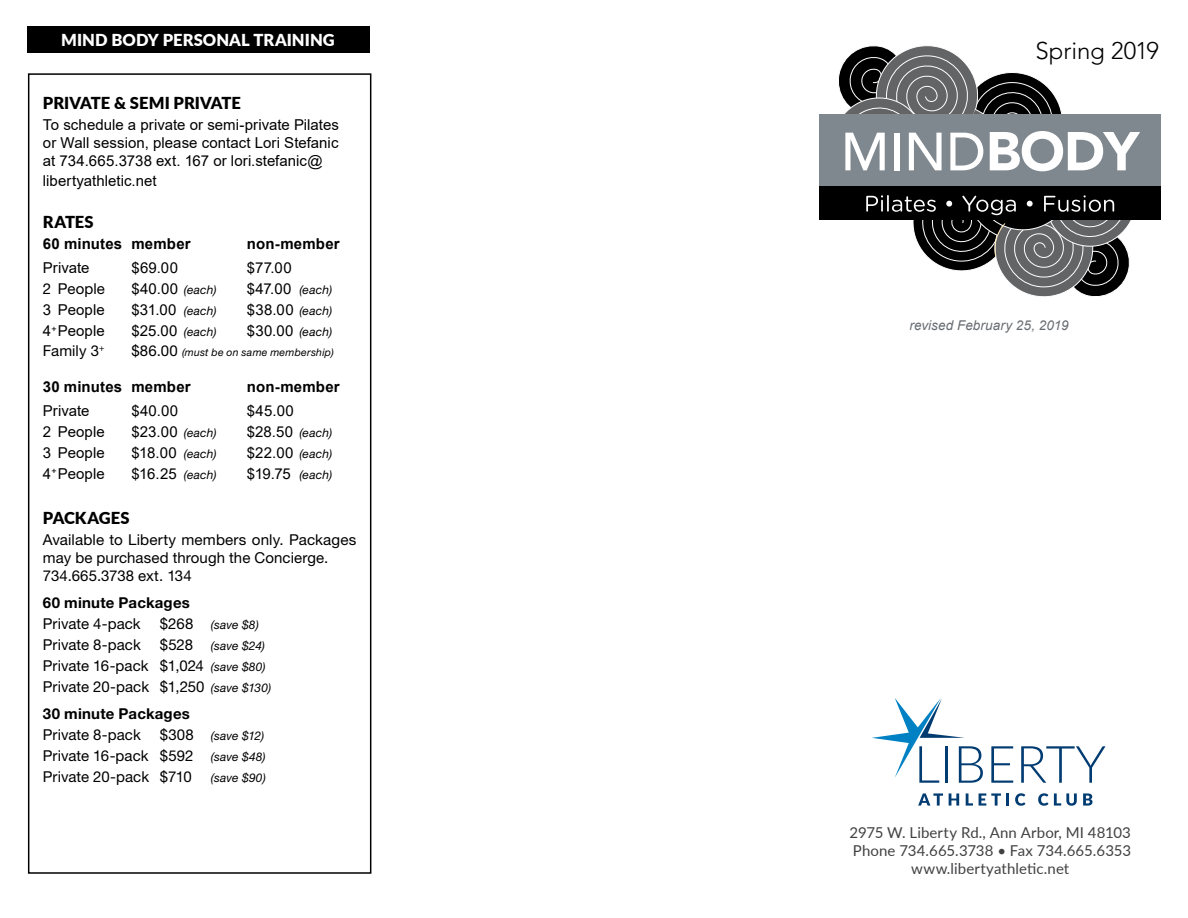
<style>
.page{position:relative;width:1188px;height:918px;background:#fff}
.page>*{position:absolute;margin:0;border:0;box-sizing:border-box;transform-origin:0 0}
.t1{font:500 53.25px "Avenir LT Std";color:#fff}
.t2{font:300 24px "Avenir LT Std";letter-spacing:-.005em;color:#000}
.t3{font:900 16.5px "Lato";letter-spacing:-.005em;color:#000}
.t4{font:900 16.5px "Lato";letter-spacing:.005em;color:#fff}
.t5{font:15px/18px "Arial";letter-spacing:.005em;color:#000;text-align:justify}
.t6{font:15px/18px "Helvetica Neue LT Std";letter-spacing:.005em;color:#000}
.t7{font:15px/18px "Lato";letter-spacing:.005em;color:#414042;text-align:center}
.t8{font:700 15px "Arial";letter-spacing:.01em;color:#000}
.t9{font:700 15px "Helvetica Neue LT Std";letter-spacing:.01em;color:#000}
.t10{font:italic 13.5px "Arial";letter-spacing:.005em;color:#676c72}
.t11{font:italic 12px "Helvetica Neue LT Std";letter-spacing:.005em;color:#000}
.t12{font:italic 10.5px "Helvetica Neue LT Std";letter-spacing:.025em;color:#000}
.s1{font-family:"Helvetica Neue LT Std";font-style:italic;font-size:12px}
.s2{font-style:normal;font-size:15px}
.s3{font-style:italic;font-size:12px}
.s4{font-weight:900;font-size:54.15px}
</style>
<div class="page">
<div style="left:819px;top:114px;width:342px;height:72px;background:#80888f"></div>
<div style="left:819px;top:186px;width:342px;height:33px;background:#000"></div>
<svg style="left:824px;top:45px;width:319px;height:252px"></svg>
<svg style="left:872px;top:698px;width:111px;height:85px"></svg>
<svg style="left:991px;top:746px;width:22px;height:37px"></svg>
<svg style="left:1021px;top:746px;width:84px;height:37px"></svg>
<svg style="left:918px;top:793px;width:25px;height:13px"></svg>
<svg style="left:949px;top:793px;width:10px;height:13px"></svg>
<svg style="left:966px;top:793px;width:7px;height:13px"></svg>
<svg style="left:979px;top:793px;width:22px;height:13px"></svg>
<svg style="left:1007px;top:793px;width:2px;height:13px"></svg>
<svg style="left:1015px;top:793px;width:10px;height:13px"></svg>
<svg style="left:1038px;top:793px;width:39px;height:13px"></svg>
<svg style="left:1083px;top:793px;width:10px;height:13px"></svg>
<div style="left:28px;top:73px;width:343px;height:801px;border:2px solid #000"></div>
<div style="left:27px;top:26px;width:342px;height:27px;background:#000"></div>
<p class="t4" style="left:61px;top:27px;width:275px">MIND BODY PERSONAL TRAINING</p>
<p class="t3" style="left:43px;top:91px;width:199px">PRIVATE &amp; SEMI PRIVATE</p>
<p class="t5" style="left:43px;top:116px;width:297px">To schedule a private or semi-private Pilates or Wall session, please contact Lori Stefanic at 734.665.3738 ext. 167 or lori.stefanic@</p>
<p class="t5" style="left:43px;top:172px;width:115px">libertyathletic.net</p>
<p class="t3" style="left:43px;top:210px;width:52px">RATES</p>
<p class="t8" style="left:43px;top:233px;width:149px">60 minutes member</p>
<p class="t8" style="left:247px;top:233px;width:94px">non-member</p>
<p class="t5" style="left:43px;top:259px;width:48px">Private</p>
<p class="t5" style="left:131px;top:259px;width:48px">$69.00</p>
<p class="t5" style="left:247px;top:259px;width:46px">$77.00</p>
<p class="t6" style="left:43px;top:280px;width:63px">2 People</p>
<p class="t5" style="left:131px;top:280px;width:87px">$40.00 <span class="s1">(each)</span></p>
<p class="t5" style="left:247px;top:280px;width:87px">$47.00 <span class="s1">(each)</span></p>
<p class="t5" style="left:43px;top:301px;width:63px">3 People</p>
<p class="t5" style="left:131px;top:301px;width:87px">$31.00 <span class="s1">(each)</span></p>
<p class="t5" style="left:247px;top:301px;width:87px">$38.00 <span class="s1">(each)</span></p>
<p class="t5" style="left:43px;top:322px;width:63px">4<sup>+</sup>People</p>
<p class="t5" style="left:131px;top:322px;width:87px">$25.00 <span class="s1">(each)</span></p>
<p class="t5" style="left:247px;top:322px;width:87px">$30.00 <span class="s1">(each)</span></p>
<p class="t6" style="left:43px;top:341px;width:63px">Family 3<sup>+</sup></p>
<p class="t12" style="left:131px;top:346px;width:204px"><span class="s2">$86.00</span> (must be on same membership)</p>
<p class="t8" style="left:43px;top:376px;width:149px">30 minutes member</p>
<p class="t8" style="left:247px;top:376px;width:94px">non-member</p>
<p class="t5" style="left:43px;top:401px;width:48px">Private</p>
<p class="t5" style="left:131px;top:401px;width:48px">$40.00</p>
<p class="t5" style="left:247px;top:401px;width:48px">$45.00</p>
<p class="t5" style="left:43px;top:422px;width:63px">2 People</p>
<p class="t5" style="left:131px;top:422px;width:87px">$23.00 <span class="s1">(each)</span></p>
<p class="t5" style="left:247px;top:422px;width:87px">$28.50 <span class="s1">(each)</span></p>
<p class="t5" style="left:43px;top:443px;width:63px">3 People</p>
<p class="t5" style="left:131px;top:443px;width:87px">$18.00 <span class="s1">(each)</span></p>
<p class="t5" style="left:247px;top:443px;width:87px">$22.00 <span class="s1">(each)</span></p>
<p class="t5" style="left:43px;top:464px;width:63px">4<sup>+</sup>People</p>
<p class="t5" style="left:131px;top:464px;width:87px">$16.25 <span class="s1">(each)</span></p>
<p class="t5" style="left:247px;top:464px;width:87px">$19.75 <span class="s1">(each)</span></p>
<p class="t3" style="left:43px;top:505px;width:88px">PACKAGES</p>
<p class="t6" style="left:43px;top:530px;width:315px">Available to Liberty members only. Packages may be purchased through the Concierge.<br>734.665.3738 ext. 134</p>
<p class="t9" style="left:43px;top:593px;width:148px">60 minute Packages</p>
<p class="t6" style="left:43px;top:614px;width:99px">Private 4-pack</p>
<p class="t11" style="left:160px;top:617px;width:100px"><span class="s2">$268</span> (save $8)</p>
<p class="t6" style="left:43px;top:635px;width:99px">Private 8-pack</p>
<p class="t11" style="left:160px;top:638px;width:107px"><span class="s2">$528</span> (save $24)</p>
<p class="t6" style="left:43px;top:655px;width:230px;line-height:21px">Private 16-pack $1,024 <span class="s3">(save $80)<br></span>Private 20-pack $1,250 <span class="s3">(save $130)</span></p>
<p class="t9" style="left:43px;top:704px;width:148px">30 minute Packages</p>
<p class="t6" style="left:43px;top:725px;width:99px">Private 8-pack</p>
<p class="t11" style="left:160px;top:728px;width:106px"><span class="s2">$308</span> (save $12)</p>
<p class="t6" style="left:43px;top:745px;width:224px;line-height:21px">Private 16-pack $592 <span class="s3">(save $48)<br></span>Private 20-pack $710</p>
<p class="t11" style="left:211px;top:770px;width:56px">(save $90)</p>
<h2 class="t2" style="left:1035px;top:37px;width:125px">Spring 2019</h2>
<h1 class="t1" style="left:841px;top:121px;width:300px">MIND<span class="s4">BODY</span></h1>
<p class="t10" style="left:909px;top:316px;width:161px">revised February 25, 2019</p>
<p class="t7" style="left:849px;top:823px;width:283px">2975 W. Liberty Rd., Ann Arbor, MI 48103<br>Phone 734.665.3738 • Fax 734.665.6353 www.libertyathletic.net</p>
</div>
